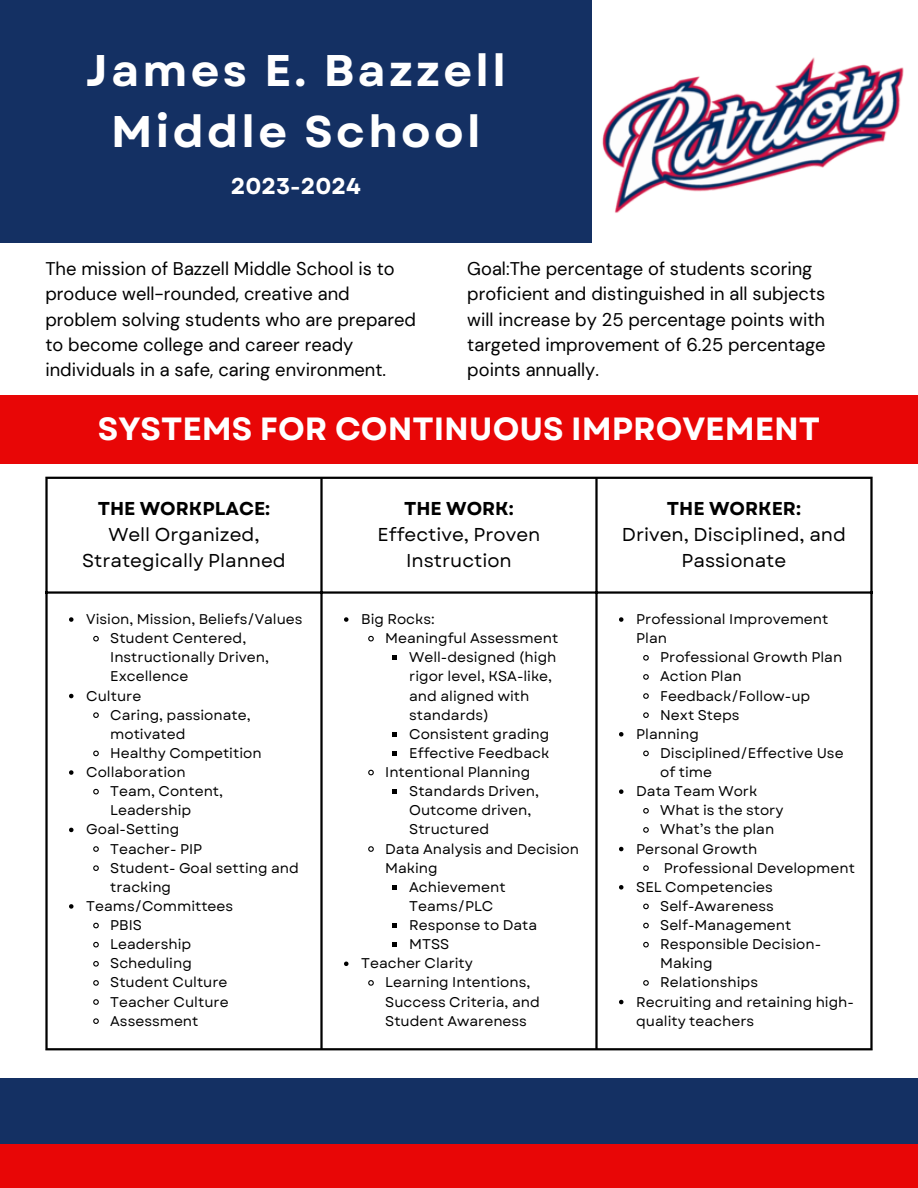
<style>
.page{position:relative;width:918px;height:1188px;background:#fff}
.page>*{position:absolute;margin:0;border:0;box-sizing:border-box;transform-origin:0 0}
.t1{font:700 44.25px/61.8px "Garet";letter-spacing:.075em;color:#fff;text-align:center}
.t2{font:700 32.1px "Garet";color:#fff}
.t3{font:700 22.8px "Garet";color:#fff}
.t4{font:18.6px/25.8px "Garet";color:#000;text-align:center}
.t5{font:700 18.6px "Garet";color:#000}
.t6{font:18.3px/25.3px "DM Sans";color:#000}
.t7{font:14.1px/19.2px "Garet";color:#000}
</style>
<div class="page">
<div style="left:0;top:0;width:591px;height:243px;background:#143063"></div>
<div style="left:0;top:1079px;width:918px;height:109px;background:#143063"></div>
<div style="left:0;top:1144px;width:918px;height:44px;background:#e80606"></div>
<img style="left:602px;top:57px;width:302px;height:156px">
<svg style="left:69px;top:617px;width:5px;height:5px"></svg>
<svg style="left:93px;top:635px;width:6px;height:7px"></svg>
<svg style="left:69px;top:694px;width:5px;height:4px"></svg>
<svg style="left:93px;top:712px;width:6px;height:6px"></svg>
<svg style="left:93px;top:750px;width:6px;height:7px"></svg>
<svg style="left:69px;top:770px;width:5px;height:5px"></svg>
<svg style="left:93px;top:788px;width:6px;height:7px"></svg>
<svg style="left:69px;top:828px;width:5px;height:4px"></svg>
<svg style="left:93px;top:846px;width:6px;height:6px"></svg>
<svg style="left:93px;top:865px;width:6px;height:6px"></svg>
<svg style="left:69px;top:904px;width:5px;height:5px"></svg>
<svg style="left:93px;top:922px;width:6px;height:7px"></svg>
<svg style="left:93px;top:941px;width:6px;height:7px"></svg>
<svg style="left:93px;top:961px;width:6px;height:6px"></svg>
<svg style="left:93px;top:980px;width:6px;height:6px"></svg>
<svg style="left:93px;top:999px;width:6px;height:6px"></svg>
<svg style="left:93px;top:1018px;width:6px;height:6px"></svg>
<svg style="left:344px;top:617px;width:5px;height:5px"></svg>
<svg style="left:368px;top:635px;width:6px;height:7px"></svg>
<svg style="left:392px;top:656px;width:5px;height:4px"></svg>
<svg style="left:392px;top:732px;width:5px;height:5px"></svg>
<svg style="left:392px;top:751px;width:5px;height:5px"></svg>
<svg style="left:368px;top:769px;width:6px;height:7px"></svg>
<svg style="left:392px;top:789px;width:5px;height:5px"></svg>
<svg style="left:368px;top:846px;width:6px;height:6px"></svg>
<svg style="left:392px;top:885px;width:5px;height:5px"></svg>
<svg style="left:392px;top:923px;width:5px;height:5px"></svg>
<svg style="left:392px;top:942px;width:5px;height:5px"></svg>
<svg style="left:344px;top:962px;width:5px;height:4px"></svg>
<svg style="left:368px;top:980px;width:6px;height:6px"></svg>
<svg style="left:619px;top:617px;width:4px;height:5px"></svg>
<svg style="left:643px;top:655px;width:6px;height:6px"></svg>
<svg style="left:643px;top:674px;width:6px;height:6px"></svg>
<svg style="left:643px;top:693px;width:6px;height:6px"></svg>
<svg style="left:643px;top:712px;width:6px;height:6px"></svg>
<svg style="left:619px;top:732px;width:4px;height:5px"></svg>
<svg style="left:643px;top:750px;width:6px;height:7px"></svg>
<svg style="left:619px;top:789px;width:4px;height:5px"></svg>
<svg style="left:643px;top:808px;width:6px;height:6px"></svg>
<svg style="left:643px;top:827px;width:6px;height:6px"></svg>
<svg style="left:619px;top:847px;width:4px;height:4px"></svg>
<svg style="left:643px;top:865px;width:6px;height:6px"></svg>
<svg style="left:619px;top:885px;width:4px;height:5px"></svg>
<svg style="left:643px;top:903px;width:6px;height:7px"></svg>
<svg style="left:643px;top:922px;width:6px;height:7px"></svg>
<svg style="left:643px;top:941px;width:6px;height:7px"></svg>
<svg style="left:643px;top:980px;width:6px;height:6px"></svg>
<svg style="left:619px;top:1000px;width:4px;height:4px"></svg>
<hr style="left:45px;top:479px;width:3px;height:569px;background:#000">
<hr style="left:320px;top:479px;width:3px;height:569px;background:#000">
<hr style="left:595px;top:479px;width:3px;height:569px;background:#000">
<hr style="left:870px;top:479px;width:3px;height:569px;background:#000">
<hr style="left:45px;top:477px;width:828px;height:2px;background:#000">
<hr style="left:45px;top:591px;width:828px;height:3px;background:#000">
<hr style="left:45px;top:1048px;width:828px;height:2px;background:#000">
<div style="left:0;top:395px;width:918px;height:69px;background:#e80606"></div>
<p class="t1" style="left:86px;top:39px;width:422px">James E. Bazzell<br>Middle School</p>
<p class="t3" style="left:231px;top:169px;width:132px">2023-2024</p>
<p class="t6" style="left:45px;top:256px;width:372px">The mission of Bazzell Middle School is to produce well-rounded, creative and problem solving students who are prepared to become college and career ready individuals in a safe, caring environment.</p>
<p class="t2" style="left:98px;top:406px;width:724px">SYSTEMS FOR CONTINUOUS IMPROVEMENT</p>
<p class="t6" style="left:467px;top:256px;width:360px">Goal:The percentage of students scoring proficient and distinguished in all subjects will increase by 25 percentage points with targeted improvement of 6.25 percentage points annually.</p>
<h3 class="t5" style="left:98px;top:495px;width:174px">THE WORKPLACE:</h3>
<p class="t4" style="left:82px;top:521px;width:205px">Well Organized,<br>Strategically Planned</p>
<p class="t7" style="left:86px;top:610px;width:218px">Vision, Mission, Beliefs/Values</p>
<p class="t7" style="left:110px;top:629px;width:160px">Student Centered,<br>Instructionally Driven,<br>Excellence</p>
<p class="t7" style="left:86px;top:686px;width:57px">Culture</p>
<p class="t7" style="left:110px;top:705px;width:142px">Caring, passionate, motivated</p>
<p class="t7" style="left:110px;top:743px;width:153px">Healthy Competition</p>
<p class="t7" style="left:86px;top:763px;width:101px">Collaboration</p>
<p class="t7" style="left:110px;top:782px;width:114px">Team, Content,<br>Leadership</p>
<p class="t7" style="left:86px;top:820px;width:95px">Goal-Setting</p>
<p class="t7" style="left:110px;top:839px;width:94px">Teacher- PIP</p>
<p class="t7" style="left:110px;top:858px;width:190px">Student- Goal setting and tracking</p>
<p class="t7" style="left:86px;top:896px;width:149px">Teams/Committees</p>
<p class="t7" style="left:110px;top:916px;width:33px">PBIS</p>
<p class="t7" style="left:110px;top:935px;width:83px">Leadership</p>
<p class="t7" style="left:110px;top:954px;width:83px">Scheduling</p>
<p class="t7" style="left:110px;top:973px;width:119px">Student Culture</p>
<p class="t7" style="left:110px;top:992px;width:120px">Teacher Culture</p>
<p class="t7" style="left:110px;top:1011px;width:90px">Assessment</p>
<p class="t5" style="left:404px;top:495px;width:111px">THE WORK:</p>
<p class="t4" style="left:378px;top:521px;width:164px">Effective, Proven<br>Instruction</p>
<p class="t7" style="left:361px;top:610px;width:75px">Big Rocks:</p>
<p class="t7" style="left:385px;top:629px;width:175px">Meaningful Assessment</p>
<p class="t7" style="left:409px;top:648px;width:149px">Well-designed (high rigor level, KSA-like, and aligned with standards)</p>
<p class="t7" style="left:409px;top:724px;width:142px">Consistent grading</p>
<p class="t7" style="left:409px;top:743px;width:142px">Effective Feedback</p>
<p class="t7" style="left:385px;top:763px;width:147px">Intentional Planning</p>
<p class="t7" style="left:409px;top:782px;width:131px">Standards Driven,<br>Outcome driven,<br>Structured</p>
<p class="t7" style="left:385px;top:839px;width:195px">Data Analysis and Decision<br>Making</p>
<p class="t7" style="left:409px;top:877px;width:98px">Achievement<br>Teams/PLC</p>
<p class="t7" style="left:409px;top:916px;width:130px">Response to Data</p>
<p class="t7" style="left:409px;top:935px;width:42px">MTSS</p>
<p class="t7" style="left:361px;top:954px;width:113px">Teacher Clarity</p>
<p class="t7" style="left:385px;top:973px;width:156px">Learning Intentions,<br>Success Criteria, and<br>Student Awareness</p>
<p class="t5" style="left:667px;top:495px;width:136px">THE WORKER:</p>
<h2 class="t4" style="left:622px;top:521px;width:226px">Driven, Disciplined, and<br>Passionate</h2>
<p class="t7" style="left:636px;top:610px;width:194px">Professional Improvement<br>Plan</p>
<p class="t7" style="left:660px;top:648px;width:184px">Professional Growth Plan</p>
<p class="t7" style="left:660px;top:667px;width:83px">Action Plan</p>
<p class="t7" style="left:660px;top:686px;width:152px">Feedback/Follow-up</p>
<p class="t7" style="left:660px;top:705px;width:81px">Next Steps</p>
<p class="t7" style="left:636px;top:724px;width:64px">Planning</p>
<p class="t7" style="left:660px;top:743px;width:185px">Disciplined/Effective Use of time</p>
<p class="t7" style="left:636px;top:782px;width:123px">Data Team Work</p>
<p class="t7" style="left:660px;top:801px;width:125px">What is the story</p>
<p class="t7" style="left:660px;top:820px;width:116px">What’s the plan</p>
<p class="t7" style="left:636px;top:839px;width:123px">Personal Growth</p>
<p class="t7" style="left:664px;top:858px;width:193px">Professional Development</p>
<p class="t7" style="left:636px;top:877px;width:138px">SEL Competencies</p>
<p class="t7" style="left:660px;top:896px;width:115px">Self-Awareness</p>
<p class="t7" style="left:660px;top:916px;width:133px">Self-Management</p>
<p class="t7" style="left:660px;top:935px;width:162px">Responsible Decision-<br>Making</p>
<p class="t7" style="left:660px;top:973px;width:99px">Relationships</p>
<p class="t7" style="left:636px;top:992px;width:219px">Recruiting and retaining high&shy;quality teachers</p>
</div>
